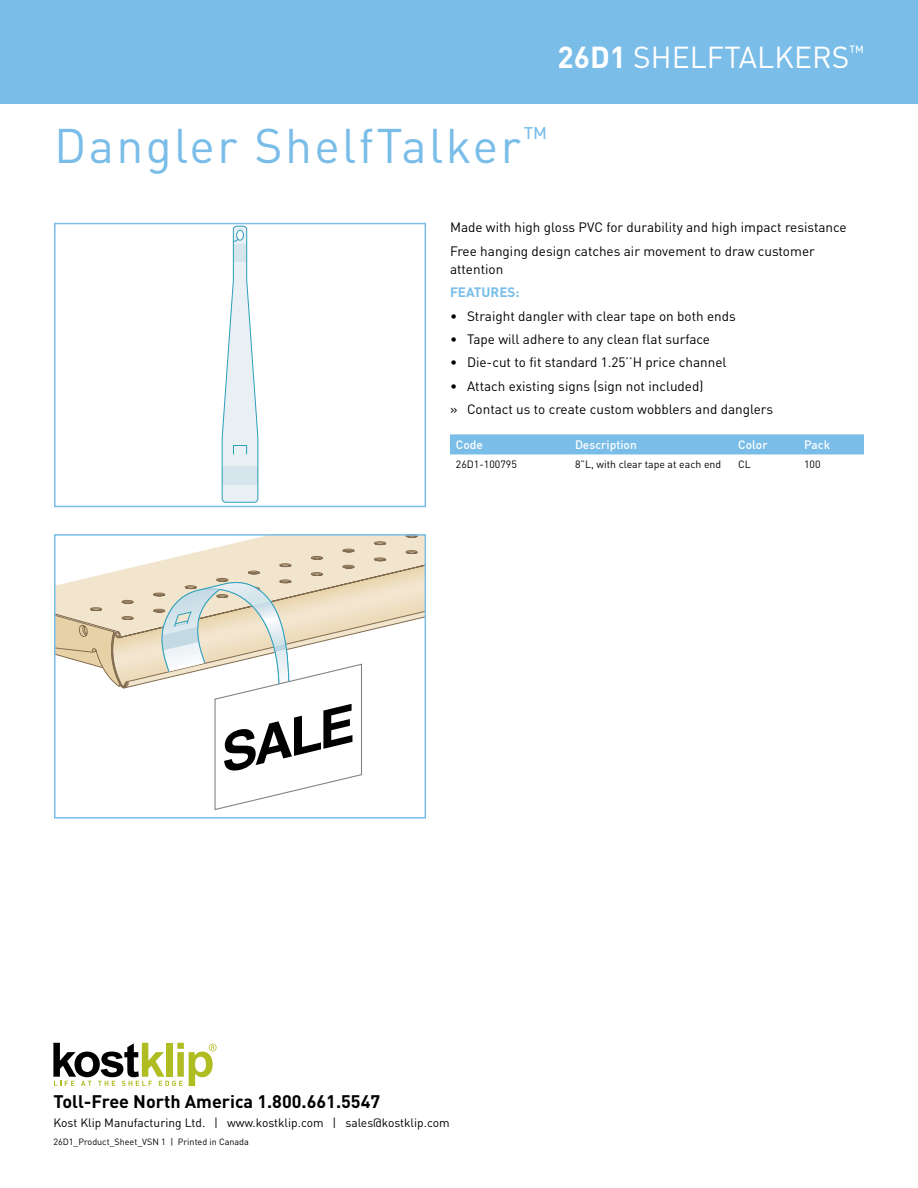
<style>
.page{position:relative;width:918px;height:1188px;background:#fff}
.page>*{position:absolute;margin:0;border:0;box-sizing:border-box;transform-origin:0 0}
.t1{font:48px "DIN";letter-spacing:.05em;color:#79bde8}
.t2{font:30px "DIN";color:#fff}
.t3{font:700 18px "DIN";color:#000}
.t4{font:13.5px/23.4px "DIN";color:#000}
.t5{font:700 13.5px "DIN";color:#79bde8}
.t6{font:12px "DIN";color:#000}
.t7{font:500 12px "DIN";color:#fff}
.t8{font:10.5px "DIN";color:#000}
.t9{font:9px "DIN";color:#000}
.s1{font-weight:700}
</style>
<div class="page">
<div style="left:0;top:0;width:918px;height:104px;background:#79bde8"></div>
<svg style="left:53px;top:1043px;width:164px;height:43px"></svg>
<svg style="left:57px;top:537px;width:366px;height:273px"></svg>
<div style="left:54px;top:534px;width:372px;height:285px;border:2px solid #79bde8"></div>
<svg style="left:222px;top:226px;width:36px;height:277px"></svg>
<div style="left:54px;top:223px;width:372px;height:284px;border:2px solid #79bde8"></div>
<div style="left:450px;top:434px;width:414px;height:20px;background:#79bde8"></div>
<h2 class="t2" style="left:558px;top:38px;width:308px"><span class="s1">26D1</span> SHELFTALKERS<sup>™</sup></h2>
<h1 class="t1" style="left:54px;top:116px;width:494px">Dangler ShelfTalker<sup>™</sup></h1>
<p class="t4" style="left:450px;top:216px;width:398px">Made with high gloss PVC for durability and high impact resistance<br>Free hanging design catches air movement to draw customer</p>
<p class="t4" style="left:450px;top:257px;width:55px">attention</p>
<p class="t5" style="left:450px;top:283px;width:71px">FEATURES:</p>
<p class="t4" style="left:450px;top:304px;width:287px">• Straight dangler with clear tape on both ends</p>
<p class="t4" style="left:450px;top:327px;width:262px">• Tape will adhere to any clean flat surface</p>
<p class="t4" style="left:450px;top:351px;width:278px">• Die-cut to fit standard 1.25’’H price channel</p>
<p class="t4" style="left:450px;top:374px;width:325px">• Attach existing signs (sign not included)<br>» Contact us to create custom wobblers and danglers</p>
<p class="t7" style="left:456px;top:437px;width:29px">Code</p>
<p class="t7" style="left:575px;top:437px;width:63px">Description</p>
<p class="t7" style="left:738px;top:437px;width:31px">Color</p>
<p class="t7" style="left:804px;top:437px;width:28px">Pack</p>
<p class="t8" style="left:456px;top:457px;width:62px">26D1-100795</p>
<p class="t8" style="left:575px;top:457px;width:148px">8”L, with clear tape at each end</p>
<p class="t8" style="left:738px;top:457px;width:14px">CL</p>
<p class="t8" style="left:804px;top:457px;width:18px">100</p>
<h3 class="t3" style="left:53px;top:1090px;width:328px">Toll-Free North America 1.800.661.5547</h3>
<p class="t6" style="left:53px;top:1115px;width:398px">Kost Klip Manufacturing Ltd. | www.kostklip.com | sales@kostklip.com</p>
<p class="t9" style="left:53px;top:1136px;width:197px">26D1_Product_Sheet_VSN 1 | Printed in Canada</p>
</div>
